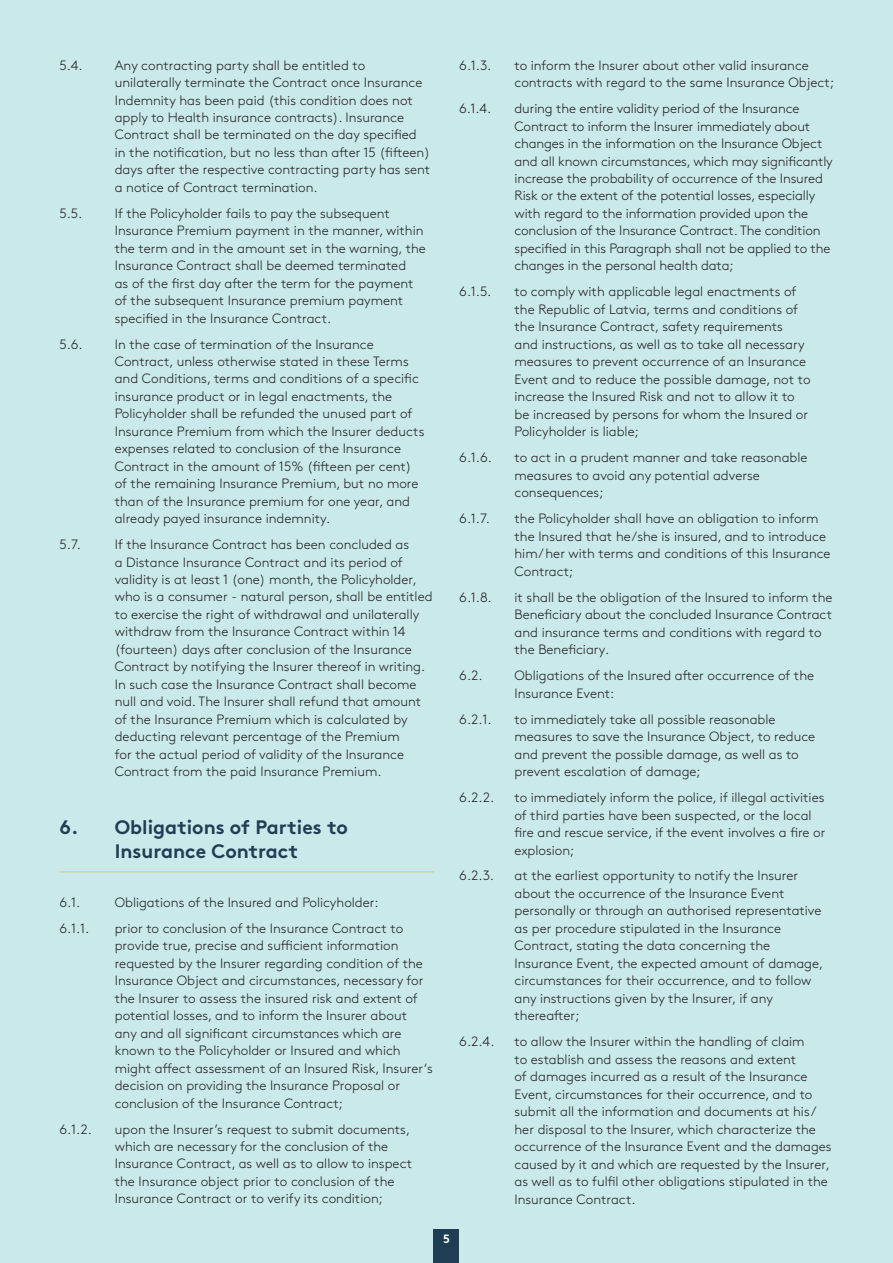
<style>
.page{position:relative;width:893px;height:1263px;background:#c9e9eb}
.page>*{position:absolute;margin:0;border:0;box-sizing:border-box;transform-origin:0 0}
.t1{font:19.5px/23.5px "Gjen Brown OT Bold Alt";color:#203e53;text-align:center}
.t2{font:300 13.5px/17.4px "Gjen Brown OT";color:#231f20}
.t3{font:12px "Gjen Brown OT Bold Alt";color:#fff}
</style>
<div class="page">
<div style="left:434px;top:1229px;width:25px;height:34px;background:#203e53"></div>
<hr style="left:60px;top:871px;width:374px;height:1px;background:#dfd08f">
<p class="t2" style="left:60px;top:55px;width:25px">5.4.</p>
<p class="t2" style="left:115px;top:55px;width:317px">Any contracting party shall be entitled to unilaterally terminate the Contract once Insurance Indemnity has been paid (this condition does not apply to Health insurance contracts). Insurance Contract shall be terminated on the day specified in the notification, but no less than after 15 (fifteen) days after the respective contracting party has sent a notice of Contract termination.</p>
<p class="t2" style="left:60px;top:203px;width:24px">5.5.</p>
<p class="t2" style="left:115px;top:203px;width:313px">If the Policyholder fails to pay the subsequent Insurance Premium payment in the manner, within the term and in the amount set in the warning, the Insurance Contract shall be deemed terminated<br>as of the first day after the term for the payment of the subsequent Insurance premium payment specified in the Insurance Contract.</p>
<p class="t2" style="left:60px;top:334px;width:25px">5.6.</p>
<p class="t2" style="left:115px;top:334px;width:311px">In the case of termination of the Insurance Contract, unless otherwise stated in these Terms and Conditions, terms and conditions of a specific insurance product or in legal enactments, the Policyholder shall be refunded the unused part of Insurance Premium from which the Insurer deducts expenses related to conclusion of the Insurance Contract in the amount of 15% (fifteen per cent) of the remaining Insurance Premium, but no more than of the Insurance premium for one year, and already payed insurance indemnity.</p>
<p class="t2" style="left:60px;top:535px;width:23px">5.7.</p>
<p class="t2" style="left:115px;top:535px;width:319px">If the Insurance Contract has been concluded as<br>a Distance Insurance Contract and its period of validity is at least 1 (one) month, the Policyholder, who is a consumer - natural person, shall be entitled to exercise the right of withdrawal and unilaterally withdraw from the Insurance Contract within 14 (fourteen) days after conclusion of the Insurance Contract by notifying the Insurer thereof in writing.<br>In such case the Insurance Contract shall become null and void. The Insurer shall refund that amount of the Insurance Premium which is calculated by deducting relevant percentage of the Premium<br>for the actual period of validity of the Insurance Contract from the paid Insurance Premium.</p>
<h1 class="t1" style="left:60px;top:814px;width:290px">6. Obligations of Parties to<br>Insurance Contract</h1>
<p class="t2" style="left:60px;top:893px;width:22px">6.1.</p>
<p class="t2" style="left:115px;top:893px;width:265px">Obligations of the Insured and Policyholder:</p>
<p class="t2" style="left:60px;top:919px;width:31px">6.1.1.</p>
<p class="t2" style="left:115px;top:919px;width:320px">prior to conclusion of the Insurance Contract to provide true, precise and sufficient information requested by the Insurer regarding condition of the Insurance Object and circumstances, necessary for the Insurer to assess the insured risk and extent of potential losses, and to inform the Insurer about<br>any and all significant circumstances which are known to the Policyholder or Insured and which might affect assessment of an Insured Risk, Insurer‘s decision on providing the Insurance Proposal or conclusion of the Insurance Contract;</p>
<p class="t2" style="left:60px;top:1119px;width:34px">6.1.2.</p>
<p class="t2" style="left:115px;top:1119px;width:299px">upon the Insurer’s request to submit documents, which are necessary for the conclusion of the Insurance Contract, as well as to allow to inspect the Insurance object prior to conclusion of the Insurance Contract or to verify its condition;</p>
<p class="t2" style="left:459px;top:55px;width:33px">6.1.3.</p>
<p class="t2" style="left:514px;top:55px;width:321px">to inform the Insurer about other valid insurance contracts with regard to the same Insurance Object;</p>
<p class="t2" style="left:459px;top:99px;width:33px">6.1.4.</p>
<p class="t2" style="left:514px;top:99px;width:320px">during the entire validity period of the Insurance Contract to inform the Insurer immediately about changes in the information on the Insurance Object and all known circumstances, which may significantly increase the probability of occurrence of the Insured Risk or the extent of the potential losses, especially with regard to the information provided upon the conclusion of the Insurance Contract. The condition specified in this Paragraph shall not be applied to the changes in the personal health data;</p>
<p class="t2" style="left:459px;top:282px;width:34px">6.1.5.</p>
<p class="t2" style="left:514px;top:282px;width:298px">to comply with applicable legal enactments of the Republic of Latvia, terms and conditions of the Insurance Contract, safety requirements<br>and instructions, as well as to take all necessary measures to prevent occurrence of an Insurance Event and to reduce the possible damage, not to increase the Insured Risk and not to allow it to be increased by persons for whom the Insured or Policyholder is liable;</p>
<p class="t2" style="left:459px;top:448px;width:34px">6.1.6.</p>
<p class="t2" style="left:514px;top:448px;width:294px">to act in a prudent manner and take reasonable measures to avoid any potential adverse consequences;</p>
<p class="t2" style="left:459px;top:509px;width:32px">6.1.7.</p>
<p class="t2" style="left:514px;top:509px;width:318px">the Policyholder shall have an obligation to inform the Insured that he/she is insured, and to introduce him/ her with terms and conditions of this Insurance Contract;</p>
<p class="t2" style="left:459px;top:587px;width:34px">6.1.8.</p>
<p class="t2" style="left:514px;top:587px;width:319px">it shall be the obligation of the Insured to inform the Beneficiary about the concluded Insurance Contract and insurance terms and conditions with regard to the Beneficiary.</p>
<p class="t2" style="left:459px;top:666px;width:25px">6.2.</p>
<p class="t2" style="left:514px;top:666px;width:301px">Obligations of the Insured after occurrence of the<br>Insurance Event:</p>
<p class="t2" style="left:459px;top:709px;width:34px">6.2.1.</p>
<p class="t2" style="left:514px;top:709px;width:302px">to immediately take all possible reasonable measures to save the Insurance Object, to reduce and prevent the possible damage, as well as to prevent escalation of damage;</p>
<p class="t2" style="left:459px;top:788px;width:36px">6.2.2.</p>
<p class="t2" style="left:514px;top:788px;width:313px">to immediately inform the police, if illegal activities of third parties have been suspected, or the local fire and rescue service, if the event involves a fire or explosion;</p>
<p class="t2" style="left:459px;top:866px;width:36px">6.2.3.</p>
<p class="t2" style="left:514px;top:866px;width:310px">at the earliest opportunity to notify the Insurer about the occurrence of the Insurance Event personally or through an authorised representative as per procedure stipulated in the Insurance Contract, stating the data concerning the Insurance Event, the expected amount of damage, circumstances for their occurrence, and to follow any instructions given by the Insurer, if any thereafter;</p>
<p class="t2" style="left:459px;top:1032px;width:37px">6.2.4.</p>
<p class="t2" style="left:514px;top:1032px;width:319px">to allow the Insurer within the handling of claim<br>to establish and assess the reasons and extent<br>of damages incurred as a result of the Insurance Event, circumstances for their occurrence, and to submit all the information and documents at his/ her disposal to the Insurer, which characterize the occurrence of the Insurance Event and the damages caused by it and which are requested by the Insurer, as well as to fulfil other obligations stipulated in the Insurance Contract.</p>
<p class="t3" style="left:443px;top:1229px;width:8px">5</p>
</div>
